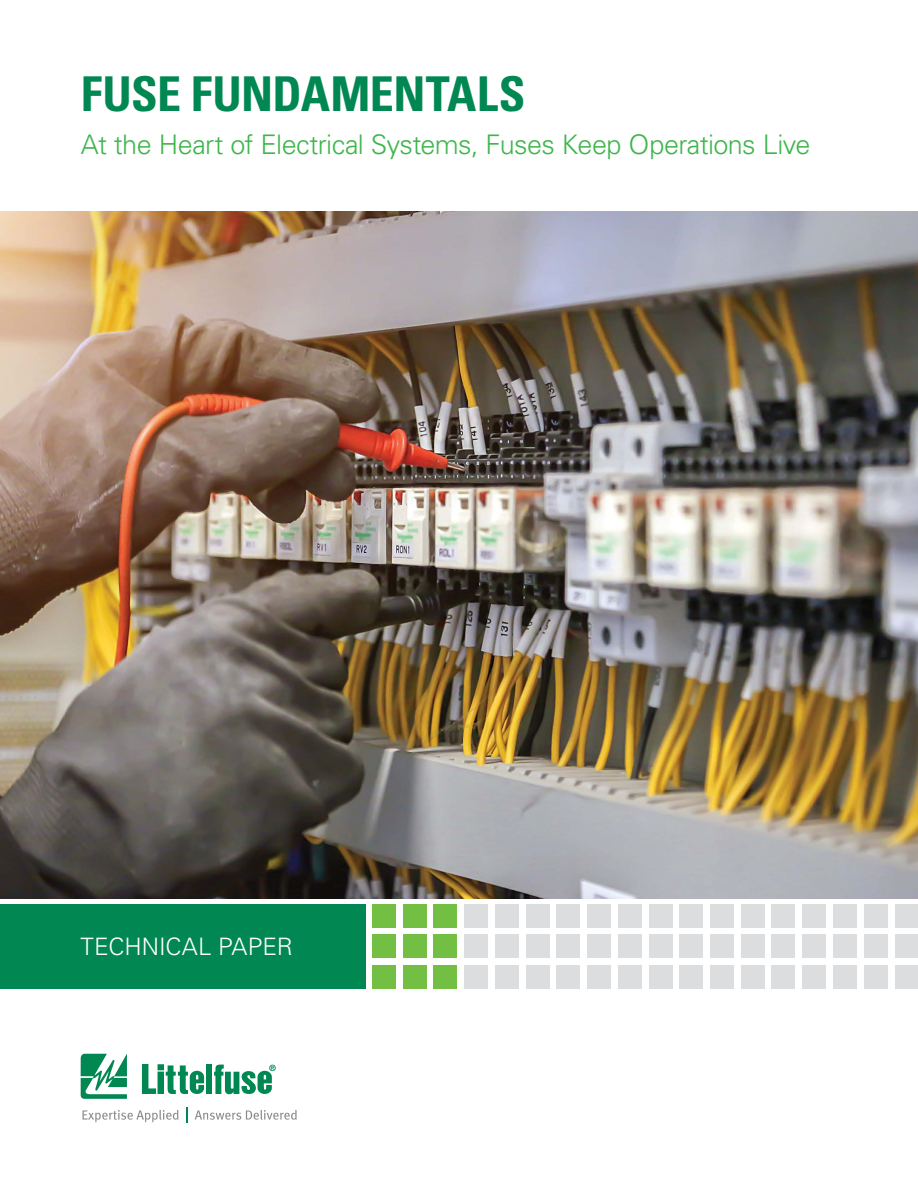
<style>
.page{position:relative;width:918px;height:1188px;background:#fff}
.page>*{position:absolute;margin:0;border:0;box-sizing:border-box;transform-origin:0 0}
.t1{font:700 condensed 48px "Univers LT Std";letter-spacing:-.01em;color:#008752}
.t2{font:300 27px "Univers LT Std";letter-spacing:-.02em;color:#3eb54c}
.t3{font:300 24px "Univers LT Std";letter-spacing:-.005em;color:#fff}
</style>
<div class="page">
<svg style="left:81px;top:1054px;width:46px;height:45px"></svg>
<div style="left:206px;top:1065px;width:6px;height:29px;background:#008752"></div>
<svg style="left:214px;top:1065px;width:62px;height:29px"></svg>
<svg style="left:142px;top:1064px;width:62px;height:30px"></svg>
<svg style="left:82px;top:1110px;width:97px;height:12px"></svg>
<svg style="left:187px;top:1108px;width:1px;height:15px"></svg>
<svg style="left:195px;top:1110px;width:102px;height:10px"></svg>
<div style="left:0;top:904px;width:365px;height:85px;background:#008752"></div>
<div style="left:372px;top:904px;width:24px;height:23px;background:#72bf44"></div>
<div style="left:372px;top:935px;width:24px;height:23px;background:#72bf44"></div>
<div style="left:372px;top:965px;width:24px;height:24px;background:#72bf44"></div>
<div style="left:403px;top:904px;width:23px;height:23px;background:#72bf44"></div>
<div style="left:403px;top:935px;width:23px;height:23px;background:#72bf44"></div>
<div style="left:403px;top:965px;width:23px;height:24px;background:#72bf44"></div>
<div style="left:434px;top:904px;width:23px;height:23px;background:#72bf44"></div>
<div style="left:434px;top:935px;width:23px;height:23px;background:#72bf44"></div>
<div style="left:434px;top:965px;width:23px;height:24px;background:#72bf44"></div>
<div style="left:464px;top:904px;width:24px;height:23px;background:#dcddde"></div>
<div style="left:464px;top:935px;width:24px;height:23px;background:#dcddde"></div>
<div style="left:464px;top:965px;width:24px;height:24px;background:#dcddde"></div>
<div style="left:495px;top:904px;width:24px;height:23px;background:#dcddde"></div>
<div style="left:495px;top:935px;width:24px;height:23px;background:#dcddde"></div>
<div style="left:495px;top:965px;width:24px;height:24px;background:#dcddde"></div>
<div style="left:526px;top:904px;width:23px;height:23px;background:#dcddde"></div>
<div style="left:526px;top:935px;width:23px;height:23px;background:#dcddde"></div>
<div style="left:526px;top:965px;width:23px;height:24px;background:#dcddde"></div>
<div style="left:557px;top:904px;width:23px;height:23px;background:#dcddde"></div>
<div style="left:557px;top:935px;width:23px;height:23px;background:#dcddde"></div>
<div style="left:557px;top:965px;width:23px;height:24px;background:#dcddde"></div>
<div style="left:587px;top:904px;width:24px;height:23px;background:#dcddde"></div>
<div style="left:587px;top:935px;width:24px;height:23px;background:#dcddde"></div>
<div style="left:587px;top:965px;width:24px;height:24px;background:#dcddde"></div>
<div style="left:618px;top:904px;width:24px;height:23px;background:#dcddde"></div>
<div style="left:618px;top:935px;width:24px;height:23px;background:#dcddde"></div>
<div style="left:618px;top:965px;width:24px;height:24px;background:#dcddde"></div>
<div style="left:649px;top:904px;width:23px;height:23px;background:#dcddde"></div>
<div style="left:649px;top:935px;width:23px;height:23px;background:#dcddde"></div>
<div style="left:649px;top:965px;width:23px;height:24px;background:#dcddde"></div>
<div style="left:679px;top:904px;width:24px;height:23px;background:#dcddde"></div>
<div style="left:679px;top:935px;width:24px;height:23px;background:#dcddde"></div>
<div style="left:679px;top:965px;width:24px;height:24px;background:#dcddde"></div>
<div style="left:710px;top:904px;width:24px;height:23px;background:#dcddde"></div>
<div style="left:710px;top:935px;width:24px;height:23px;background:#dcddde"></div>
<div style="left:710px;top:965px;width:24px;height:24px;background:#dcddde"></div>
<div style="left:741px;top:904px;width:23px;height:23px;background:#dcddde"></div>
<div style="left:741px;top:935px;width:23px;height:23px;background:#dcddde"></div>
<div style="left:741px;top:965px;width:23px;height:24px;background:#dcddde"></div>
<div style="left:772px;top:904px;width:23px;height:23px;background:#dcddde"></div>
<div style="left:772px;top:935px;width:23px;height:23px;background:#dcddde"></div>
<div style="left:772px;top:965px;width:23px;height:24px;background:#dcddde"></div>
<div style="left:833px;top:904px;width:24px;height:23px;background:#dcddde"></div>
<div style="left:833px;top:935px;width:24px;height:23px;background:#dcddde"></div>
<div style="left:833px;top:965px;width:24px;height:24px;background:#dcddde"></div>
<div style="left:802px;top:904px;width:24px;height:23px;background:#dcddde"></div>
<div style="left:802px;top:935px;width:24px;height:23px;background:#dcddde"></div>
<div style="left:802px;top:965px;width:24px;height:24px;background:#dcddde"></div>
<div style="left:864px;top:904px;width:23px;height:23px;background:#dcddde"></div>
<div style="left:864px;top:935px;width:23px;height:23px;background:#dcddde"></div>
<div style="left:864px;top:965px;width:23px;height:24px;background:#dcddde"></div>
<div style="left:895px;top:904px;width:23px;height:23px;background:#dcddde"></div>
<div style="left:895px;top:935px;width:23px;height:23px;background:#dcddde"></div>
<div style="left:895px;top:965px;width:23px;height:24px;background:#dcddde"></div>
<img style="left:0;top:212px;width:918px;height:686px">
<h1 class="t1" style="left:81px;top:64px;width:446px">FUSE FUNDAMENTALS</h1>
<p class="t2" style="left:81px;top:129px;width:731px">At the Heart of Electrical Systems, Fuses Keep Operations Live</p>
<p class="t3" style="left:81px;top:932px;width:214px">TECHNICAL PAPER</p>
</div>
